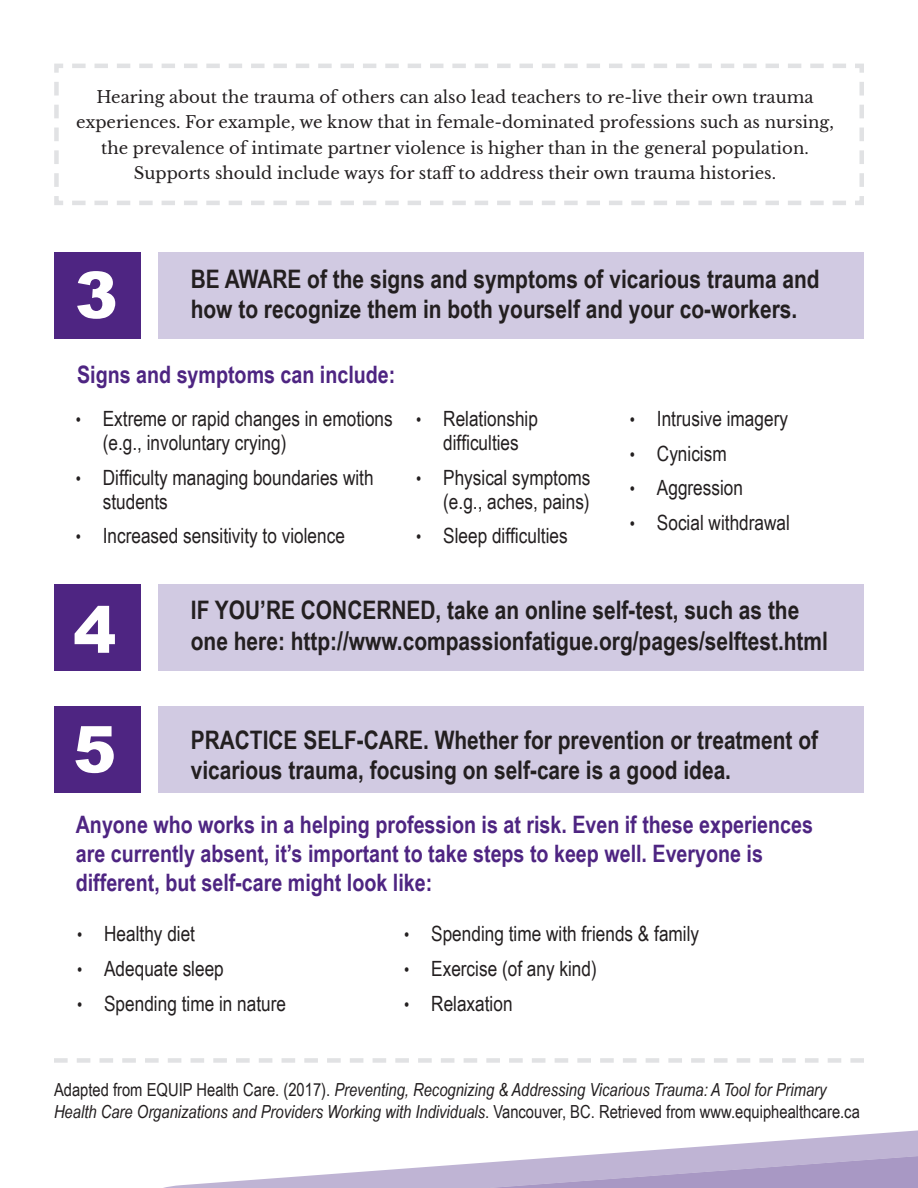
<style>
.page{position:relative;width:918px;height:1188px;background:#fff}
.page>*{position:absolute;margin:0;border:0;box-sizing:border-box;transform-origin:0 0}
.t1{font:900 64.5px "Arial";color:#fff}
.t2{font:700 25.5px/30.6px "Arial Narrow";color:#231f20}
.t3{font:700 24px/28.8px "Arial Narrow";color:#4e2582}
.t4{font:21px/24px "Arial Narrow";color:#231f20}
.t5{font:italic 18px/21.6px "Arial Narrow";color:#231f20}
.t6{font:16.5px/25.5px "Libre Baskerville";color:#231f20;text-align:center}
.s1{font-size:18px}
.s2{font-style:normal}
</style>
<div class="page">
<svg style="left:163px;top:1132px;width:755px;height:56px"></svg>
<svg style="left:269px;top:1150px;width:649px;height:38px"></svg>
<div style="left:159px;top:584px;width:705px;height:87px;background:#d1cae2"></div>
<div style="left:54px;top:584px;width:87px;height:87px;background:#4e2582"></div>
<div style="left:159px;top:706px;width:705px;height:87px;background:#d1cae2"></div>
<div style="left:54px;top:706px;width:86px;height:87px;background:#4e2582"></div>
<svg style="left:54px;top:1058px;width:810px;height:5px"></svg>
<div style="left:159px;top:252px;width:705px;height:86px;background:#d1cae2"></div>
<div style="left:54px;top:252px;width:87px;height:86px;background:#4e2582"></div>
<svg style="left:54px;top:63px;width:810px;height:142px"></svg>
<p class="t6" style="left:76px;top:84px;width:759px">Hearing about the trauma of others can also lead teachers to re-live their own trauma experiences. For example, we know that in female-dominated professions such as nursing, the prevalence of intimate partner violence is higher than in the general population.<br>Supports should include ways for staff to address their own trauma histories.</p>
<p class="t1" style="left:75px;top:248px;width:45px">3</p>
<p class="t2" style="left:191px;top:262px;width:631px">BE AWARE of the signs and symptoms of vicarious trauma and how to recognize them in both yourself and your co-workers.</p>
<p class="t3" style="left:77px;top:359px;width:320px">Signs and symptoms can include:</p>
<p class="t4" style="left:103px;top:406px;width:292px;text-indent:-27px"><span class="s1">•</span> Extreme or rapid changes in emotions (e.g., involuntary crying)</p>
<p class="t4" style="left:103px;top:464px;width:272px;text-indent:-27px"><span class="s1">•</span> Difficulty managing boundaries with students</p>
<p class="t4" style="left:76px;top:523px;width:271px"><span class="s1">•</span> Increased sensitivity to violence</p>
<p class="t4" style="left:416px;top:406px;width:123px;text-align:center"><span class="s1">•</span> Relationship difficulties</p>
<p class="t4" style="left:416px;top:464px;width:176px;text-align:right"><span class="s1">•</span> Physical symptoms (e.g., aches, pains)</p>
<p class="t4" style="left:416px;top:523px;width:153px"><span class="s1">•</span> Sleep difficulties</p>
<p class="t4" style="left:630px;top:406px;width:160px"><span class="s1">•</span> Intrusive imagery</p>
<p class="t4" style="left:630px;top:440px;width:98px"><span class="s1">•</span> Cynicism</p>
<p class="t4" style="left:630px;top:475px;width:115px"><span class="s1">•</span> Aggression</p>
<p class="t4" style="left:630px;top:510px;width:162px"><span class="s1">•</span> Social withdrawal</p>
<p class="t1" style="left:73px;top:583px;width:45px">4</p>
<p class="t2" style="left:191px;top:594px;width:639px">IF YOU’RE CONCERNED, take an online self-test, such as the one here: http://www.compassionfatigue.org/pages/selftest.html</p>
<p class="t1" style="left:73px;top:702px;width:45px">5</p>
<p class="t2" style="left:191px;top:723px;width:629px">PRACTICE SELF-CARE. Whether for prevention or treatment of vicarious trauma, focusing on self-care is a good idea.</p>
<p class="t3" style="left:76px;top:809px;width:739px">Anyone who works in a helping profession is at risk. Even if these experiences are currently absent, it’s important to take steps to keep well. Everyone is different, but self-care might look like:</p>
<p class="t4" style="left:77px;top:921px;width:119px"><span class="s1">•</span> Healthy diet</p>
<p class="t4" style="left:77px;top:956px;width:148px"><span class="s1">•</span> Adequate sleep</p>
<p class="t4" style="left:77px;top:990px;width:210px"><span class="s1">•</span> Spending time in nature</p>
<p class="t4" style="left:404px;top:921px;width:296px"><span class="s1">•</span> Spending time with friends &amp; family</p>
<p class="t4" style="left:404px;top:956px;width:194px"><span class="s1">•</span> Exercise (of any kind)</p>
<p class="t4" style="left:404px;top:990px;width:110px"><span class="s1">•</span> Relaxation</p>
<p class="t5" style="left:54px;top:1079px;width:807px"><span class="s2">Adapted from EQUIP Health Care. (2017).</span> Preventing, Recognizing &amp; Addressing Vicarious Trauma: A Tool for Primary<br>Health Care Organizations and Providers Working with Individuals<span class="s2">. Vancouver, BC. Retrieved from www.equiphealthcare.ca</span></p>
</div>
